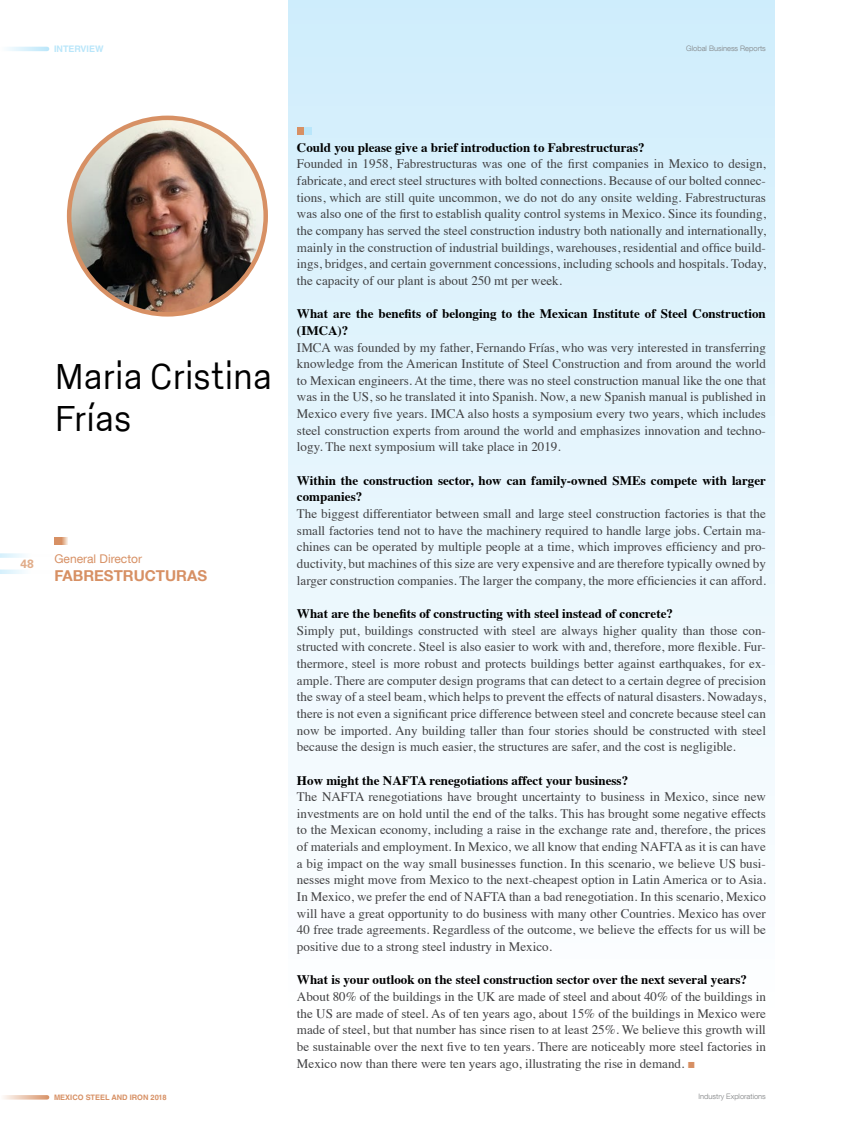
<style>
.page{position:relative;width:851px;height:1127px;background:#fff}
.page>*{position:absolute;margin:0;border:0;box-sizing:border-box;transform-origin:0 0}
.t1{font:300 39px/42px "Godfrey";letter-spacing:-.005em;color:#000}
.t2{font:700 15px "Helvetica Neue LT Com";color:#d79064}
.t3{font:13.05px/16.6px "Times";color:#404042;text-align:justify}
.t4{font:700 13.05px/16.6px "Times";color:#000}
.t5{font:12px "Helvetica Neue LT Com";color:#d79064}
.t6{font:700 12px "Univers LT Std";color:#e1ad8a}
.t7{font:700 9px "Helvetica LT Std";color:#b9e6fa}
.t8{font:300 7.5px "Helvetica Neue LT Com";color:#808284}
.t9{font:700 7.5px "Helvetica LT Std";color:#d79064}
.s1{font-family:"Arial";color:#d79064}
</style>
<div class="page">
<div style="left:288px;top:0;width:486px;height:1020px;background:linear-gradient(to bottom,#d0edfb,#fff)"></div>
<img style="left:69px;top:118px;width:197px;height:196px;border-radius:98px">
<div style="left:67px;top:116px;width:201px;height:201px;border:4px solid #d79064;border-radius:50%"></div>
<svg style="left:61px;top:537px;width:7px;height:7px"></svg>
<div style="left:54px;top:537px;width:7px;height:7px;background:#d79064"></div>
<div style="left:297px;top:127px;width:7px;height:7px;background:#d79064"></div>
<div style="left:304px;top:127px;width:7px;height:7px;background:#b9e6fa"></div>
<svg style="left:0;top:553px;width:25px;height:5px"></svg>
<svg style="left:0;top:569px;width:25px;height:5px"></svg>
<svg style="left:7px;top:47px;width:40px;height:4px"></svg>
<svg style="left:3px;top:1095px;width:44px;height:4px"></svg>
<p class="t7" style="left:54px;top:43px;width:51px">INTERVIEW</p>
<p class="t8" style="left:686px;top:44px;width:81px">Global Business Reports</p>
<h1 class="t1" style="left:54px;top:356px;width:219px">Maria Cristina<br>Frías</h1>
<p class="t6" style="left:21px;top:557px;width:15px">48</p>
<p class="t5" style="left:54px;top:551px;width:89px">General Director</p>
<p class="t2" style="left:54px;top:566px;width:154px">FABRESTRUCTURAS</p>
<p class="t9" style="left:54px;top:1093px;width:114px">MEXICO STEEL AND IRON 2018</p>
<p class="t4" style="left:297px;top:138px;width:349px">Could you please give a brief introduction to Fabrestructuras?</p>
<p class="t3" style="left:297px;top:154px;width:470px">Founded in 1958, Fabrestructuras was one of the first companies in Mexico to design, fabricate, and erect steel structures with bolted connections. Because of our bolted connec&shy;tions, which are still quite uncommon, we do not do any onsite welding. Fabrestructuras was also one of the first to establish quality control systems in Mexico. Since its founding, the company has served the steel construction industry both nationally and internationally, mainly in the construction of industrial buildings, warehouses, residential and office build&shy;ings, bridges, and certain government concessions, including schools and hospitals. Today, the capacity of our plant is about 250 mt per week.</p>
<p class="t4" style="left:297px;top:304px;width:470px">What are the benefits of belonging to the Mexican Institute of Steel Construction (IMCA)?</p>
<p class="t3" style="left:297px;top:338px;width:470px">IMCA was founded by my father, Fernando Frías, who was very interested in transferring knowledge from the American Institute of Steel Construction and from around the world to Mexican engineers. At the time, there was no steel construction manual like the one that was in the US, so he translated it into Spanish. Now, a new Spanish manual is published in Mexico every five years. IMCA also hosts a symposium every two years, which includes steel construction experts from around the world and emphasizes innovation and techno&shy;logy. The next symposium will take place in 2019.</p>
<p class="t4" style="left:297px;top:471px;width:470px">Within the construction sector, how can family-owned SMEs compete with larger companies?</p>
<p class="t3" style="left:297px;top:504px;width:470px">The biggest differentiator between small and large steel construction factories is that the small factories tend not to have the machinery required to handle large jobs. Certain ma&shy;chines can be operated by multiple people at a time, which improves efficiency and pro&shy;ductivity, but machines of this size are very expensive and are therefore typically owned by larger construction companies. The larger the company, the more efficiencies it can afford.</p>
<p class="t4" style="left:297px;top:604px;width:377px">What are the benefits of constructing with steel instead of concrete?</p>
<p class="t3" style="left:297px;top:621px;width:470px">Simply put, buildings constructed with steel are always higher quality than those con&shy;structed with concrete. Steel is also easier to work with and, therefore, more flexible. Fur&shy;thermore, steel is more robust and protects buildings better against earthquakes, for ex&shy;ample. There are computer design programs that can detect to a certain degree of precision the sway of a steel beam, which helps to prevent the effects of natural disasters. Nowadays, there is not even a significant price difference between steel and concrete because steel can now be imported. Any building taller than four stories should be constructed with steel because the design is much easier, the structures are safer, and the cost is negligible.</p>
<p class="t4" style="left:297px;top:770px;width:332px">How might the NAFTA renegotiations affect your business?</p>
<p class="t3" style="left:297px;top:787px;width:470px">The NAFTA renegotiations have brought uncertainty to business in Mexico, since new investments are on hold until the end of the talks. This has brought some negative effects to the Mexican economy, including a raise in the exchange rate and, therefore, the prices of materials and employment. In Mexico, we all know that ending NAFTA as it is can have a big impact on the way small businesses function. In this scenario, we believe US busi&shy;nesses might move from Mexico to the next-cheapest option in Latin America or to Asia.<br>In Mexico, we prefer the end of NAFTA than a bad renegotiation. In this scenario, Mexico will have a great opportunity to do business with many other Countries. Mexico has over 40 free trade agreements. Regardless of the outcome, we believe the effects for us will be positive due to a strong steel industry in Mexico.</p>
<p class="t4" style="left:297px;top:970px;width:451px">What is your outlook on the steel construction sector over the next several years?</p>
<p class="t3" style="left:297px;top:987px;width:470px">About 80% of the buildings in the UK are made of steel and about 40% of the buildings in the US are made of steel. As of ten years ago, about 15% of the buildings in Mexico were made of steel, but that number has since risen to at least 25%. We believe this growth will be sustainable over the next five to ten years. There are noticeably more steel factories in Mexico now than there were ten years ago, illustrating the rise in demand. <span class="s1">■</span></p>
<p class="t8" style="left:698px;top:1092px;width:69px">Industry Explorations</p>
</div>
